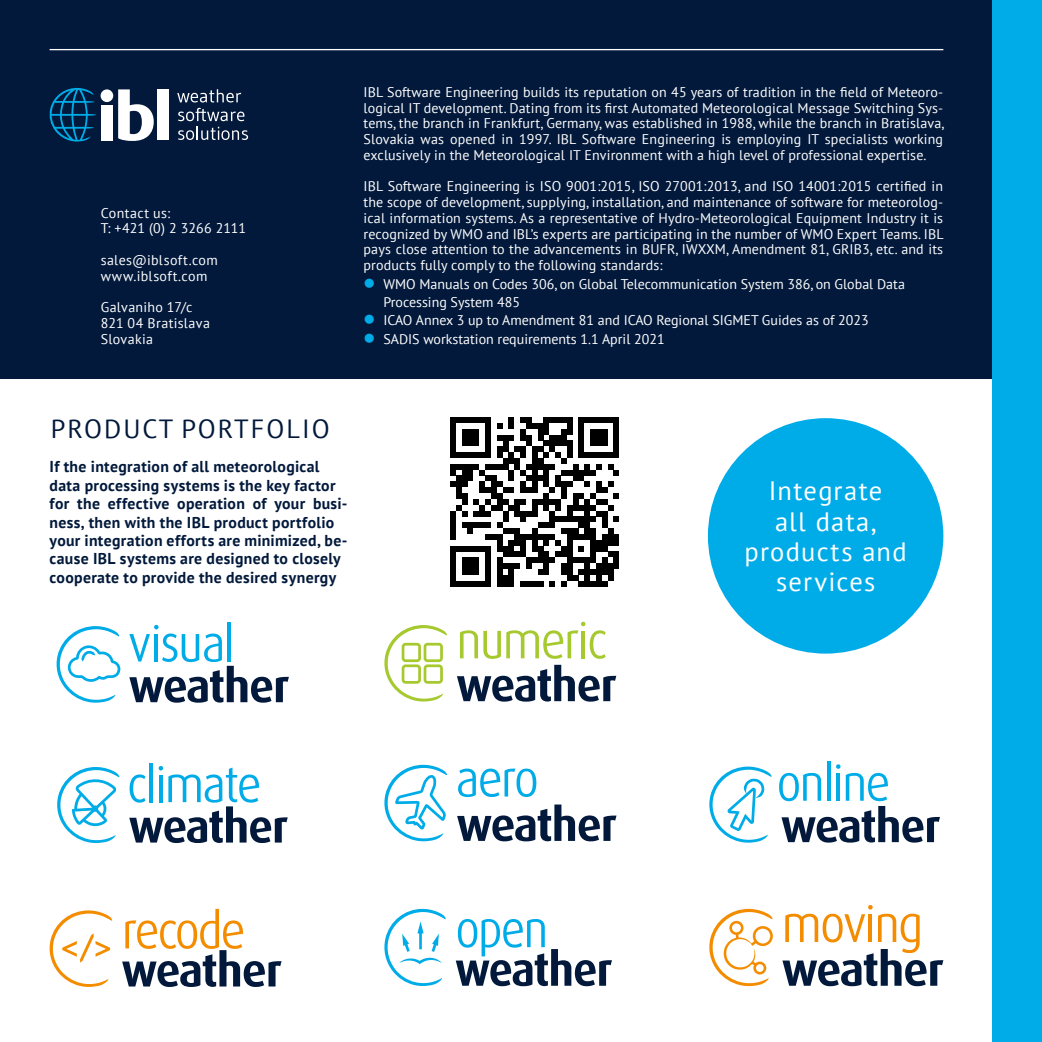
<style>
.page{position:relative;width:1042px;height:1042px;background:#fff}
.page>*{position:absolute;margin:0;border:0;box-sizing:border-box;transform-origin:0 0}
.t1{font:26.6px/30.3px "PT Sans";letter-spacing:.045em;color:#fff;text-align:center}
.t2{font:26.25px "PT Sans";letter-spacing:.08em;color:#02193b}
.t3{font:700 15.75px/18.4px "PT Sans";letter-spacing:.02em;color:#02193b}
.t4{font:14px/15.8px "PT Sans";color:#fff;text-align:justify}
.t5{font:14px/15.8px "PT Sans";letter-spacing:.02em;color:#fff}
.t6{font:14px/15.8px "PT Sans";letter-spacing:.025em;color:#fff}
</style>
<div class="page">
<div style="left:708px;top:418px;width:235px;height:235px;background:#00ace8;border-radius:50%"></div>
<svg style="left:450px;top:417px;width:169px;height:169px"></svg>
<div style="left:0;top:0;width:1042px;height:378px;background:#02193b"></div>
<hr style="left:50px;top:49px;width:893px;height:1px;background:#fff">
<svg style="left:49px;top:87px;width:47px;height:55px"></svg>
<div style="left:101px;top:105px;width:12px;height:35px;background:#fff"></div>
<div style="left:157px;top:89px;width:12px;height:51px;background:#fff"></div>
<svg style="left:118px;top:89px;width:36px;height:52px"></svg>
<div style="left:101px;top:89px;width:12px;height:13px;background:#fff;border-radius:50%"></div>
<svg style="left:177px;top:89px;width:64px;height:13px"></svg>
<svg style="left:178px;top:108px;width:66px;height:13px"></svg>
<svg style="left:178px;top:127px;width:70px;height:13px"></svg>
<svg style="left:457px;top:804px;width:159px;height:37px"></svg>
<svg style="left:458px;top:768px;width:78px;height:29px"></svg>
<svg style="left:384px;top:765px;width:63px;height:76px"></svg>
<svg style="left:384px;top:909px;width:62px;height:77px"></svg>
<svg style="left:456px;top:919px;width:156px;height:67px"></svg>
<svg style="left:460px;top:621px;width:146px;height:38px"></svg>
<svg style="left:384px;top:625px;width:63px;height:76px"></svg>
<svg style="left:457px;top:665px;width:159px;height:36px"></svg>
<svg style="left:49px;top:910px;width:63px;height:77px"></svg>
<svg style="left:122px;top:909px;width:159px;height:78px"></svg>
<hr style="left:827px;top:761px;width:3px;height:40px;background:#00ace8">
<svg style="left:709px;top:766px;width:63px;height:76px"></svg>
<svg style="left:709px;top:909px;width:64px;height:77px"></svg>
<svg style="left:779px;top:764px;width:165px;height:223px"></svg>
<div style="left:992px;top:0;width:50px;height:1042px;background:#00ace8"></div>
<svg style="left:129px;top:624px;width:160px;height:79px"></svg>
<hr style="left:227px;top:622px;width:3px;height:39px;background:#00ace8">
<svg style="left:56px;top:626px;width:65px;height:76px"></svg>
<hr style="left:149px;top:763px;width:4px;height:39px;background:#00ace8">
<svg style="left:129px;top:766px;width:159px;height:77px"></svg>
<svg style="left:57px;top:767px;width:63px;height:76px"></svg>
<p class="t5" style="left:101px;top:204px;width:147px">Contact us:<br>T: +421 (0) 2 3266 2111</p>
<p class="t6" style="left:101px;top:252px;width:119px">sales@iblsoft.com www.iblsoft.com</p>
<p class="t5" style="left:101px;top:299px;width:111px">Galvaniho 17/c<br>821 04 Bratislava<br>Slovakia</p>
<p class="t4" style="left:364px;top:84px;width:582px">IBL Software Engineering builds its reputation on 45 years of tradition in the field of Meteoro&shy;logical IT development. Dating from its first Automated Meteorological Message Switching Sys&shy;tems, the branch in Frankfurt, Germany, was established in 1988, while the branch in Bratislava, Slovakia was opened in 1997. IBL Software Engineering is employing IT specialists working exclusively in the Meteorological IT Environment with a high level of professional expertise.</p>
<p class="t4" style="left:364px;top:178px;width:581px">IBL Software Engineering is ISO 9001:2015, ISO 27001:2013, and ISO 14001:2015 certified in the scope of development, supplying, installation, and maintenance of software for meteorolog&shy;ical information systems. As a representative of Hydro-Meteorological Equipment Industry it is recognized by WMO and IBL’s experts are participating in the number of WMO Expert Teams. IBL pays close attention to the advancements in BUFR, IWXXM, Amendment 81, GRIB3, etc. and its products fully comply to the following standards:</p>
<p class="t4" style="left:383px;top:274px;width:523px;line-height:18.4px;text-align:left">WMO Manuals on Codes 306, on Global Telecommunication System 386, on Global Data Processing System 485<br>ICAO Annex 3 up to Amendment 81 and ICAO Regional SIGMET Guides as of 2023<br>SADIS workstation requirements 1.1 April 2021</p>
<h2 class="t2" style="left:51px;top:412px;width:281px">PRODUCT PORTFOLIO</h2>
<p class="t3" style="left:50px;top:457px;width:299px">If the integration of all meteorological data processing systems is the key factor for the effective operation of your busi&shy;ness, then with the IBL product portfolio your integration efforts are minimized, be&shy;cause IBL systems are designed to closely cooperate to provide the desired synergy</p>
<h1 class="t1" style="left:744px;top:475px;width:164px">Integrate<br>all data, products and services</h1>
</div>
